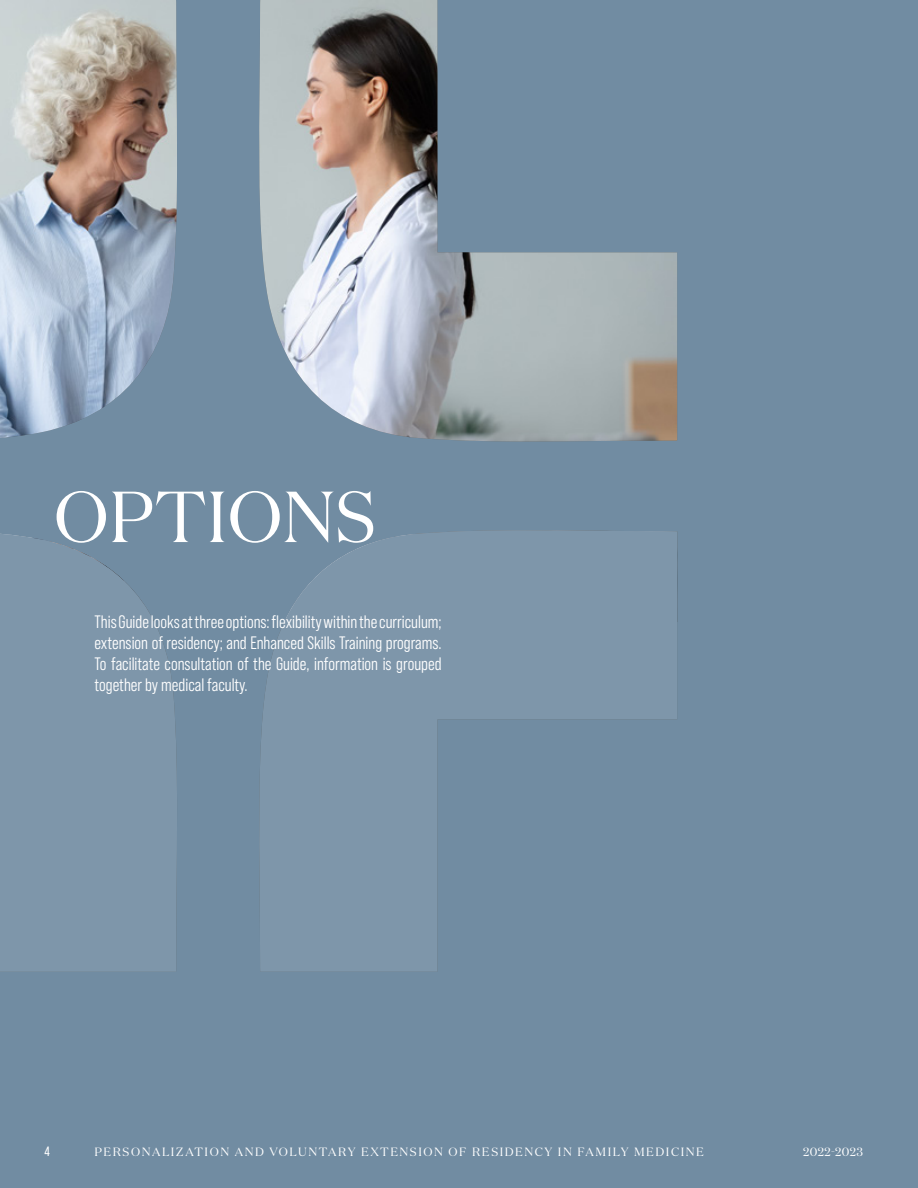
<style>
.page{position:relative;width:918px;height:1188px;background:#718ca2}
.page>*{position:absolute;margin:0;border:0;box-sizing:border-box;transform-origin:0 0}
.t1{font:72px "Domaine Disp";color:#fff}
.t2{font:18px/21px "Bebas Neue Pro Middle";color:#fff;text-align:justify}
.t3{font:13.5px "Bebas Neue Pro";color:#fff}
.t4{font:12px "Domaine Disp";letter-spacing:.13em;color:#fff}
.t5{font:12px "Domaine Disp";letter-spacing:.03em;color:#fff}
</style>
<div class="page">
<img style="left:0;top:0;width:677px;height:442px">
<svg style="left:260px;top:530px;width:417px;height:441px;fill:#7e96aa"></svg>
<svg style="left:0;top:533px;width:177px;height:438px;fill:#7e96aa"></svg>
<h1 class="t1" style="left:54px;top:472px;width:324px">OPTIONS</h1>
<p class="t2" style="left:94px;top:611px;width:349px">This Guide looks at three options: flexibility within the curriculum; extension of residency; and Enhanced Skills Training programs.<br>To facilitate consultation of the Guide, information is grouped together by medical faculty.</p>
<p class="t3" style="left:45px;top:1144px;width:7px">4</p>
<p class="t4" style="left:94px;top:1144px;width:611px">PERSONALIZATION AND VOLUNTARY EXTENSION OF RESIDENCY IN FAMILY MEDICINE</p>
<p class="t5" style="left:803px;top:1144px;width:61px">2022-2023</p>
</div>
